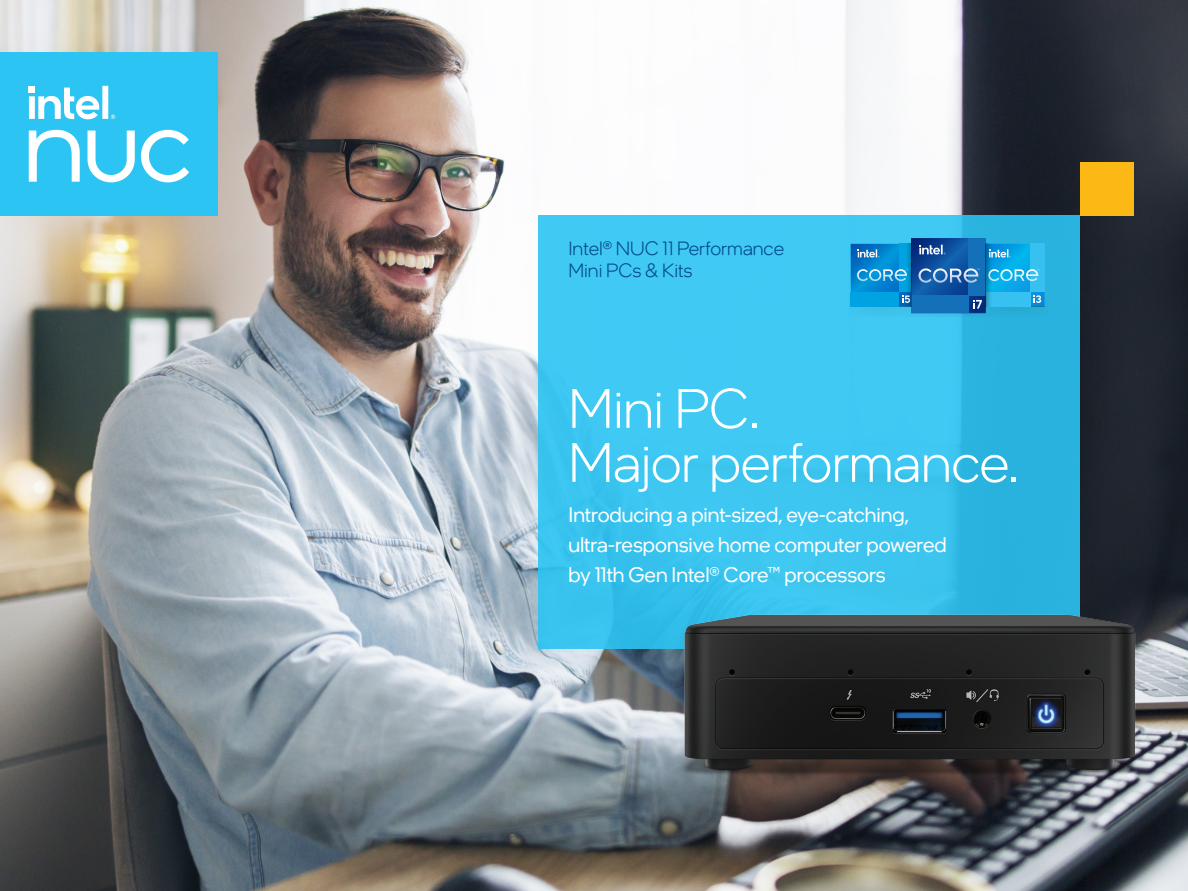
<style>
.page{position:relative;width:1188px;height:891px;background:#fff}
.page>*{position:absolute;margin:0;border:0;box-sizing:border-box;transform-origin:0 0}
.t1{font:300 55.5px/54px "Intel One Display";letter-spacing:-.005em;color:#fff}
.t2{font:21px/30px "Intel One Display";color:#fff}
.t3{font:300 19.5px/22.5px "Intel One Display";color:#014887}
</style>
<div class="page">
<img style="left:0;top:0;width:1188px;height:891px">
<div style="left:539px;top:215px;width:541px;height:434px;background:linear-gradient(to right,#43cdf7,#2fb8e3)"></div>
<div style="left:0;top:52px;width:217px;height:163px;background:#2bc4f3"></div>
<div style="left:1080px;top:162px;width:53px;height:53px;background:#fcb814"></div>
<img style="left:668px;top:595px;width:483px;height:188px">
<svg style="left:29px;top:86px;width:86px;height:33px"></svg>
<svg style="left:88px;top:131px;width:47px;height:51px"></svg>
<svg style="left:141px;top:130px;width:48px;height:52px"></svg>
<svg style="left:29px;top:130px;width:51px;height:52px"></svg>
<img style="left:1042px;top:250px;width:6px;height:66px">
<img style="left:847px;top:250px;width:123px;height:66px">
<svg style="left:851px;top:238px;width:193px;height:75px;background:#228ccb"></svg>
<svg style="left:986px;top:244px;width:7px;height:62px"></svg>
<svg style="left:904px;top:244px;width:7px;height:62px"></svg>
<p class="t3" style="left:568px;top:237px;width:217px">Intel® NUC 11 Performance<br>Mini PCs &amp; Kits</p>
<p class="t1" style="left:568px;top:381px;width:452px">Mini PC.<br>Major performance.</p>
<p class="t2" style="left:568px;top:499px;width:380px">Introducing a pint-sized, eye-catching, ultra-responsive home computer powered by 11th Gen Intel® Core™ processors</p>
</div>
